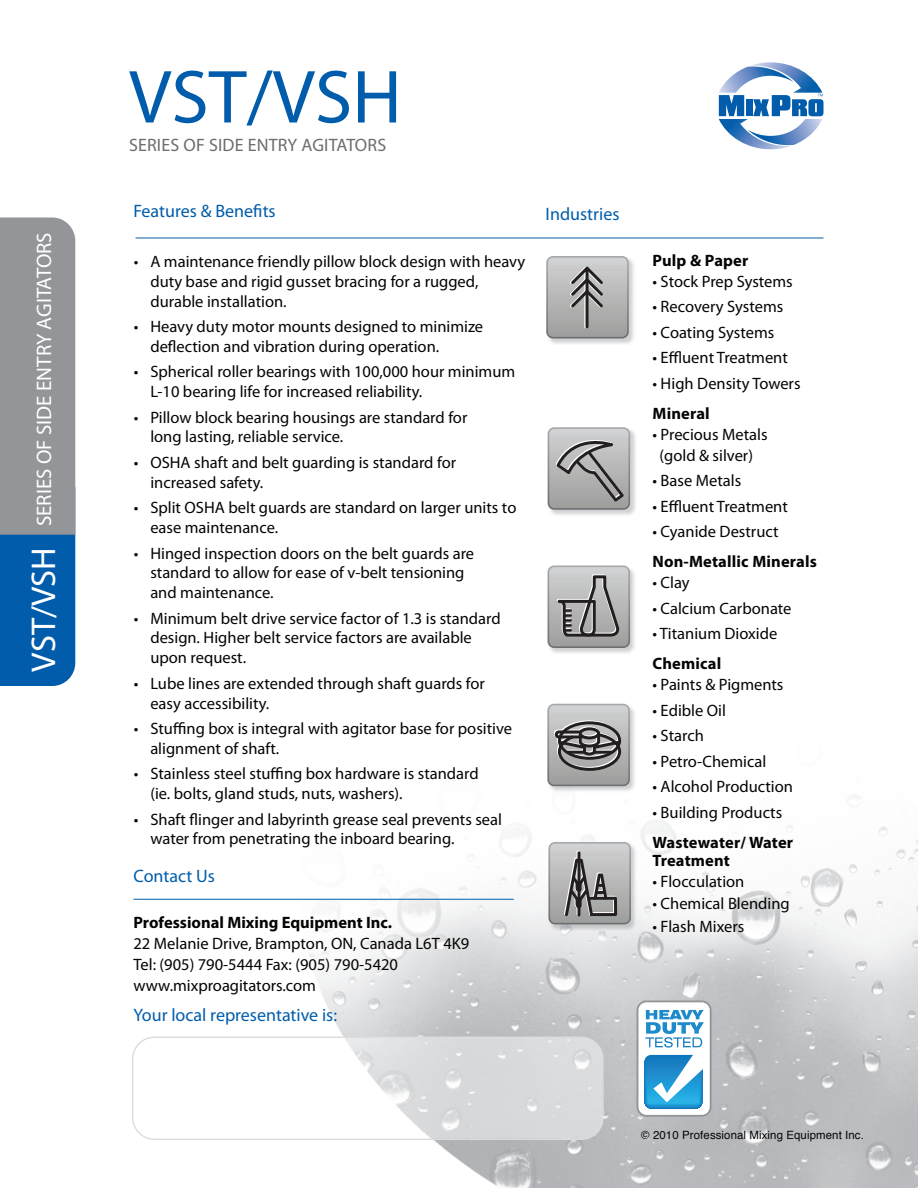
<style>
.page{position:relative;width:918px;height:1188px;background:#fff}
.page>*{position:absolute;margin:0;border:0;box-sizing:border-box;transform-origin:0 0}
.t1{font:75.9px "Myriad Pro";color:#015dab}
.t2{font:34.5px "Myriad Pro";color:#fff}
.t3{font:21px "Myriad Pro";color:#fff}
.t4{font:18px "Myriad Pro";color:#015dab}
.t5{font:18px "Myriad Pro";letter-spacing:.01em;color:#6c6d70}
.t6{font:16.5px/19.8px "Myriad Pro";color:#040503}
.t7{font:700 16.5px/18px "Myriad Pro";letter-spacing:.005em;color:#040503}
.t8{font:11.4px "Helvetica";letter-spacing:.01em;color:#040503}
</style>
<div class="page">
<svg style="left:0;top:217px;width:75px;height:469px;background:#65839e"></svg>
<img style="left:612px;top:703px;width:306px;height:485px">
<img style="left:255px;top:831px;width:306px;height:206px">
<img style="left:561px;top:931px;width:51px;height:257px">
<img style="left:433px;top:1140px;width:129px;height:48px">
<img style="left:549px;top:259px;width:85px;height:85px">
<svg style="left:546px;top:256px;width:83px;height:83px;background:#aaa"></svg>
<img style="left:547px;top:429px;width:89px;height:86px">
<svg style="left:548px;top:427px;width:82px;height:83px;background:#a6a6a6"></svg>
<img style="left:547px;top:569px;width:88px;height:84px">
<svg style="left:548px;top:565px;width:82px;height:83px;background:#a4a4a4"></svg>
<img style="left:550px;top:704px;width:86px;height:89px">
<svg style="left:547px;top:704px;width:83px;height:82px;background:#999"></svg>
<img style="left:549px;top:842px;width:88px;height:89px">
<svg style="left:548px;top:842px;width:83px;height:82px;background:#a2a2a2"></svg>
<hr style="left:136px;top:238px;width:687px;height:1px;background:#015dab">
<svg style="left:636px;top:1001px;width:76px;height:116px"></svg>
<hr style="left:134px;top:899px;width:380px;height:1px;background:#015dab">
<svg style="left:132px;top:1037px;width:472px;height:103px"></svg>
<svg style="left:719px;top:62px;width:105px;height:87px"></svg>
<p class="t3" style="left:33px;top:526px;width:296px;rotate:-90deg">SERIES OF SIDE ENTRY AGITATORS</p>
<h2 class="t2" style="left:25px;top:672px;width:125px;rotate:-90deg">VST/VSH</h2>
<h1 class="t1" style="left:129px;top:56px;width:274px">VST/VSH</h1>
<p class="t5" style="left:129px;top:135px;width:259px">SERIES OF SIDE ENTRY AGITATORS</p>
<p class="t4" style="left:133px;top:202px;width:144px">Features &amp; Benefits</p>
<p class="t6" style="left:150px;top:252px;width:376px;text-indent:-16px">• A maintenance friendly pillow block design with heavy duty base and rigid gusset bracing for a rugged, durable installation.</p>
<p class="t6" style="left:150px;top:317px;width:334px;text-indent:-16px">• Heavy duty motor mounts designed to minimize deflection and vibration during operation.</p>
<p class="t6" style="left:150px;top:362px;width:366px;text-indent:-16px">• Spherical roller bearings with 100,000 hour minimum<br>L-10 bearing life for increased reliability.</p>
<p class="t6" style="left:150px;top:408px;width:319px;text-indent:-16px">• Pillow block bearing housings are standard for long lasting, reliable service.</p>
<p class="t6" style="left:150px;top:453px;width:307px;text-indent:-16px">• OSHA shaft and belt guarding is standard for increased safety.</p>
<p class="t6" style="left:150px;top:498px;width:368px;text-indent:-16px">• Split OSHA belt guards are standard on larger units to ease maintenance.</p>
<p class="t6" style="left:150px;top:543px;width:325px;text-indent:-16px">• Hinged inspection doors on the belt guards are standard to allow for ease of v-belt tensioning and maintenance.</p>
<p class="t6" style="left:150px;top:609px;width:352px;text-indent:-16px">• Minimum belt drive service factor of 1.3 is standard design. Higher belt service factors are available upon request.</p>
<p class="t6" style="left:150px;top:674px;width:336px;text-indent:-16px">• Lube lines are extended through shaft guards for easy accessibility.</p>
<p class="t6" style="left:150px;top:719px;width:363px;text-indent:-16px">• Stuffing box is integral with agitator base for positive alignment of shaft.</p>
<p class="t6" style="left:150px;top:764px;width:330px;text-indent:-16px">• Stainless steel stuffing box hardware is standard (ie. bolts, gland studs, nuts, washers).</p>
<p class="t6" style="left:150px;top:810px;width:353px;text-indent:-16px">• Shaft flinger and labyrinth grease seal prevents seal water from penetrating the inboard bearing.</p>
<p class="t4" style="left:134px;top:866px;width:83px">Contact Us</p>
<p class="t7" style="left:134px;top:914px;width:260px">Professional Mixing Equipment Inc.</p>
<p class="t6" style="left:134px;top:933px;width:337px;line-height:21px">22 Melanie Drive, Brampton, ON, Canada L6T 4K9<br>Tel: (905) 790-5444 Fax: (905) 790-5420 www.mixproagitators.com</p>
<p class="t4" style="left:134px;top:1005px;width:205px">Your local representative is:</p>
<p class="t4" style="left:546px;top:204px;width:75px">Industries</p>
<p class="t7" style="left:652px;top:252px;width:97px">Pulp &amp; Paper</p>
<p class="t6" style="left:652px;top:272px;width:142px">• Stock Prep Systems</p>
<p class="t6" style="left:652px;top:297px;width:132px">• Recovery Systems</p>
<p class="t6" style="left:652px;top:323px;width:123px">• Coating Systems</p>
<p class="t6" style="left:652px;top:348px;width:137px">• Effluent Treatment</p>
<p class="t6" style="left:652px;top:374px;width:150px">• High Density Towers</p>
<p class="t7" style="left:652px;top:405px;width:59px">Mineral</p>
<p class="t6" style="left:652px;top:424px;width:117px;line-height:21px;text-align:center">• Precious Metals (gold &amp; silver)</p>
<p class="t6" style="left:652px;top:471px;width:90px">• Base Metals</p>
<p class="t6" style="left:652px;top:497px;width:137px">• Effluent Treatment</p>
<p class="t6" style="left:652px;top:522px;width:128px">• Cyanide Destruct</p>
<p class="t7" style="left:652px;top:553px;width:166px">Non-Metallic Minerals</p>
<p class="t6" style="left:652px;top:573px;width:39px">• Clay</p>
<p class="t6" style="left:652px;top:599px;width:141px">• Calcium Carbonate</p>
<p class="t6" style="left:652px;top:624px;width:126px">• Titanium Dioxide</p>
<p class="t7" style="left:652px;top:655px;width:70px">Chemical</p>
<p class="t6" style="left:652px;top:675px;width:132px">• Paints &amp; Pigments</p>
<p class="t6" style="left:652px;top:701px;width:75px">• Edible Oil</p>
<p class="t6" style="left:652px;top:726px;width:53px">• Starch</p>
<p class="t6" style="left:652px;top:752px;width:115px">• Petro-Chemical</p>
<p class="t6" style="left:652px;top:777px;width:142px">• Alcohol Production</p>
<p class="t6" style="left:652px;top:803px;width:131px">• Building Products</p>
<p class="t7" style="left:652px;top:834px;width:142px">Wastewater/ Water<br>Treatment</p>
<p class="t6" style="left:652px;top:872px;width:93px">• Flocculation</p>
<p class="t6" style="left:652px;top:894px;width:139px">• Chemical Blending</p>
<p class="t6" style="left:652px;top:917px;width:93px">• Flash Mixers</p>
<p class="t8" style="left:641px;top:1126px;width:224px">© 2010 Professional Mixing Equipment Inc.</p>
</div>
